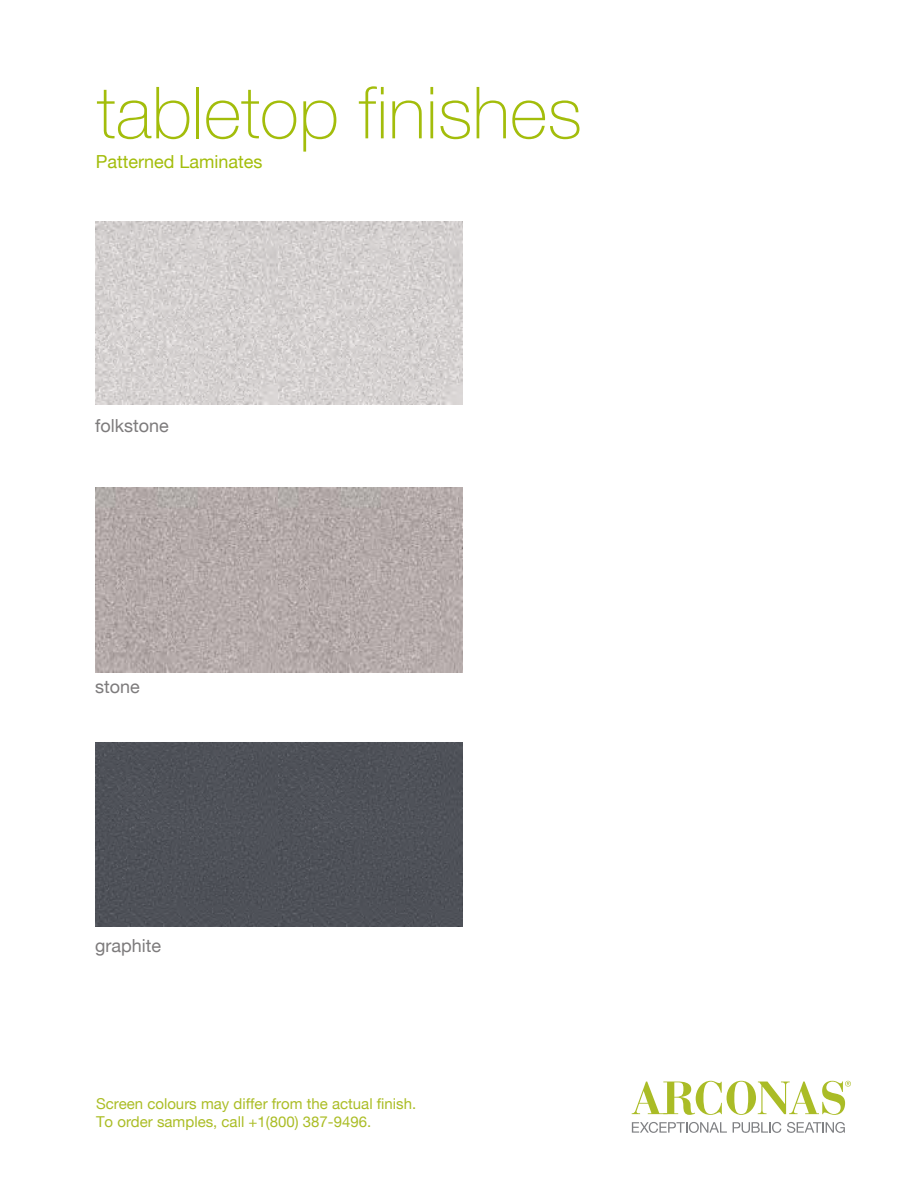
<style>
.page{position:relative;width:918px;height:1188px;background:#fff}
.page>*{position:absolute;margin:0;border:0;box-sizing:border-box;transform-origin:0 0}
.t1{font:100 72px "Helvetica Neue LT";color:#a3bd0b}
.t2{font:18px "Helvetica Neue LT";color:#7d7b7c}
.t3{font:18px "Helvetica Neue LT";color:#a3bd0b}
.t4{font:15px/18px "Helvetica Neue LT";color:#abbd26}
</style>
<div class="page">
<img style="left:280px;top:488px;width:183px;height:184px">
<img style="left:96px;top:222px;width:182px;height:183px">
<img style="left:278px;top:222px;width:185px;height:183px">
<div style="left:96px;top:743px;width:182px;height:184px;background:#4e5158"></div>
<div style="left:278px;top:743px;width:185px;height:184px;background:#4e5158"></div>
<img style="left:96px;top:488px;width:184px;height:184px">
<svg style="left:632px;top:1081px;width:219px;height:34px"></svg>
<svg style="left:632px;top:1122px;width:95px;height:11px"></svg>
<svg style="left:733px;top:1122px;width:48px;height:11px"></svg>
<svg style="left:787px;top:1122px;width:58px;height:11px"></svg>
<p class="t1" style="left:97px;top:72px;width:487px">tabletop finishes</p>
<p class="t3" style="left:96px;top:150px;width:168px">Patterned Laminates</p>
<p class="t2" style="left:95px;top:415px;width:75px">folkstone</p>
<p class="t2" style="left:95px;top:676px;width:46px">stone</p>
<p class="t2" style="left:95px;top:935px;width:68px">graphite</p>
<p class="t4" style="left:96px;top:1094px;width:322px">Screen colours may differ from the actual finish.<br>To order samples, call +1(800) 387-9496.</p>
</div>
